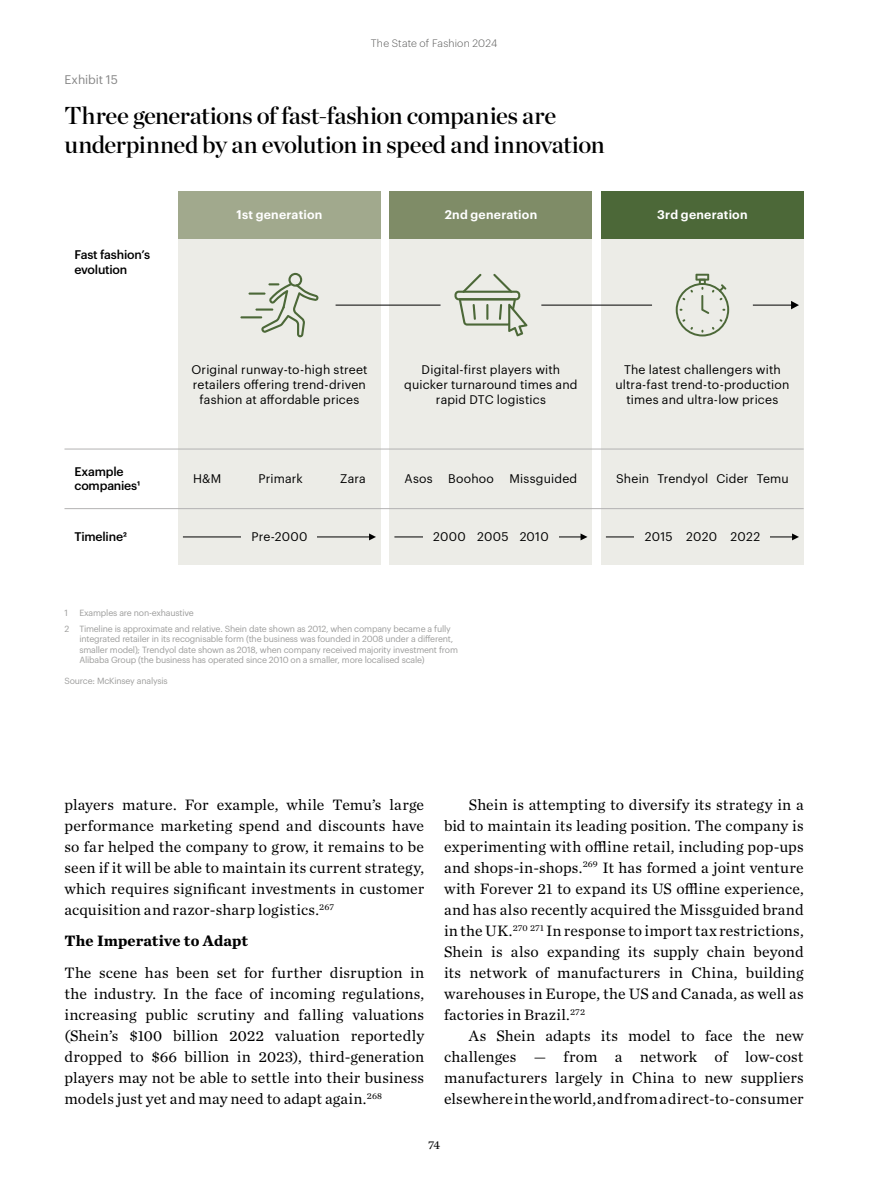
<style>
.page{position:relative;width:893px;height:1191px;background:#fff}
.page>*{position:absolute;margin:0;border:0;box-sizing:border-box;transform-origin:0 0}
.t1{font:24.5px/29.4px "Chronicle Display Semi";letter-spacing:-.015em;color:#000}
.t2{font:15.75px/21px "Chronicle Text G1";letter-spacing:.01em;color:#000;text-align:justify}
.t3{font:700 15.75px "Chronicle Text G1";letter-spacing:.01em;color:#000}
.t4{font:12.25px/14.7px "Graphik";letter-spacing:.015em;color:#000;text-align:center}
.t5{font:500 12.25px/15.8px "Graphik";letter-spacing:-.015em;color:#000}
.t6{font:600 12.25px "Graphik";letter-spacing:.02em;color:#fff}
.t7{font:12.25px "Graphik";letter-spacing:-.01em;color:#878787}
.t8{font:12.25px "Chronicle Text G1";color:#000}
.t9{font:300 10.5px "Graphik";letter-spacing:.02em;color:#575756}
.t10{font:8.75px/10.5px "Graphik";letter-spacing:-.02em;color:#9d9d9c}
</style>
<div class="page">
<div style="left:178px;top:239px;width:203px;height:326px;background:#ecece7"></div>
<div style="left:390px;top:239px;width:202px;height:326px;background:#ecece7"></div>
<div style="left:601px;top:239px;width:203px;height:326px;background:#ecece7"></div>
<hr style="left:64px;top:508px;width:740px;height:1px;background:#b3b2b2">
<hr style="left:64px;top:449px;width:740px;height:1px;background:#b3b2b2">
<div style="left:178px;top:192px;width:203px;height:47px;background:#a1a98d"></div>
<div style="left:390px;top:192px;width:202px;height:47px;background:#7f8c67"></div>
<div style="left:601px;top:192px;width:203px;height:47px;background:#4c6838"></div>
<hr style="left:336px;top:305px;width:457px;height:1px;background:#000">
<svg style="left:791px;top:301px;width:8px;height:8px"></svg>
<hr style="left:240px;top:316px;width:22px;height:2px;background:#4c6838">
<hr style="left:255px;top:308px;width:18px;height:3px;background:#4c6838">
<hr style="left:249px;top:292px;width:17px;height:3px;background:#4c6838">
<svg style="left:261px;top:273px;width:58px;height:64px"></svg>
<div style="left:441px;top:255px;width:100px;height:100px;background:#ecece7;border-radius:50%"></div>
<svg style="left:454px;top:274px;width:73px;height:62px"></svg>
<div style="left:652px;top:255px;width:101px;height:100px;background:#ecece7;border-radius:50%"></div>
<svg style="left:676px;top:274px;width:53px;height:62px"></svg>
<hr style="left:183px;top:536px;width:189px;height:1px;background:#000">
<svg style="left:369px;top:533px;width:7px;height:7px"></svg>
<hr style="left:394px;top:536px;width:190px;height:1px;background:#000">
<svg style="left:581px;top:533px;width:6px;height:7px"></svg>
<hr style="left:606px;top:536px;width:189px;height:1px;background:#000">
<svg style="left:792px;top:533px;width:7px;height:7px"></svg>
<div style="left:241px;top:532px;width:76px;height:9px;background:#ecece7"></div>
<div style="left:423px;top:532px;width:136px;height:9px;background:#ecece7"></div>
<div style="left:635px;top:532px;width:135px;height:9px;background:#ecece7"></div>
<p class="t9" style="left:371px;top:36px;width:128px">The State of Fashion 2024</p>
<p class="t7" style="left:64px;top:71px;width:55px">Exhibit 15</p>
<h1 class="t1" style="left:64px;top:99px;width:542px">Three generations of fast-fashion companies are underpinned by an evolution in speed and innovation</h1>
<p class="t5" style="left:74px;top:245px;width:77px">Fast fashion’s evolution</p>
<p class="t5" style="left:74px;top:464px;width:67px;line-height:14px">Example companies1</p>
<p class="t5" style="left:74px;top:528px;width:54px">Timeline2</p>
<p class="t6" style="left:237px;top:205px;width:87px">1st generation</p>
<p class="t6" style="left:445px;top:205px;width:94px">2nd generation</p>
<p class="t6" style="left:657px;top:205px;width:92px">3rd generation</p>
<p class="t4" style="left:191px;top:361px;width:178px">Original runway-to-high street retailers offering trend-driven fashion at affordable prices</p>
<p class="t4" style="left:404px;top:361px;width:175px">Digital-first players with quicker turnaround times and rapid DTC logistics</p>
<p class="t4" style="left:615px;top:361px;width:175px">The latest challengers with ultra-fast trend-to-production times and ultra-low prices</p>
<p class="t4" style="left:193px;top:470px;width:30px">H&amp;M</p>
<p class="t4" style="left:259px;top:470px;width:46px">Primark</p>
<p class="t4" style="left:340px;top:470px;width:27px">Zara</p>
<p class="t4" style="left:405px;top:470px;width:30px">Asos</p>
<p class="t4" style="left:448px;top:470px;width:47px">Boohoo</p>
<p class="t4" style="left:510px;top:470px;width:69px">Missguided</p>
<p class="t4" style="left:616px;top:470px;width:174px">Shein Trendyol Cider Temu</p>
<p class="t4" style="left:251px;top:528px;width:58px">Pre-2000</p>
<p class="t4" style="left:433px;top:528px;width:117px">2000 2005 2010</p>
<p class="t4" style="left:645px;top:528px;width:117px">2015 2020 2022</p>
<p class="t10" style="left:64px;top:604px;width:388px;line-height:15.4px;text-indent:15px">Examples are non-exhaustive<br>2 Timeline is approximate and relative. Shein date shown as 2012, when company became a fully</p>
<p class="t10" style="left:79px;top:633px;width:380px">integrated retailer in its recognisable form (the business was founded in 2008 under a different, smaller model); Trendyol date shown as 2018, when company received majority investment from<br>Alibaba Group (the business has operated since 2010 on a smaller, more localised scale)</p>
<p class="t10" style="left:64px;top:674px;width:105px">Source: McKinsey analysis</p>
<p class="t10" style="left:64px;top:607px;width:5px">1</p>
<p class="t2" style="left:64px;top:793px;width:361px">players mature. For example, while Temu’s large performance marketing spend and discounts have so far helped the company to grow, it remains to be seen if it will be able to maintain its current strategy, which requires significant investments in customer acquisition and razor-sharp logistics.<sup>267</sup></p>
<p class="t3" style="left:64px;top:928px;width:185px">The Imperative to Adapt</p>
<p class="t2" style="left:64px;top:961px;width:361px">The scene has been set for further disruption in the industry. In the face of incoming regulations, increasing public scrutiny and falling valuations (Shein’s $100 billion 2022 valuation reportedly dropped to $66 billion in 2023), third-generation players may not be able to settle into their business models just yet and may need to adapt again.<sup>268</sup></p>
<p class="t2" style="left:444px;top:793px;width:361px;text-indent:25px">Shein is attempting to diversify its strategy in a bid to maintain its leading position. The company is experimenting with offline retail, including pop-ups and shops-in-shops.<sup>269</sup> It has formed a joint venture with Forever 21 to expand its US offline experience, and has also recently acquired the Missguided brand in the UK.<sup>270</sup> <sup>271</sup> In response to import tax restrictions, Shein is also expanding its supply chain beyond its network of manufacturers in China, building warehouses in Europe, the US and Canada, as well as factories in Brazil.<sup>272</sup></p>
<p class="t2" style="left:444px;top:1024px;width:361px;text-indent:25px">As Shein adapts its model to face the new challenges — from a network of low-cost manufacturers largely in China to new suppliers elsewhere in the world, and from a direct-to-consumer</p>
<p class="t8" style="left:428px;top:1135px;width:14px">74</p>
</div>
